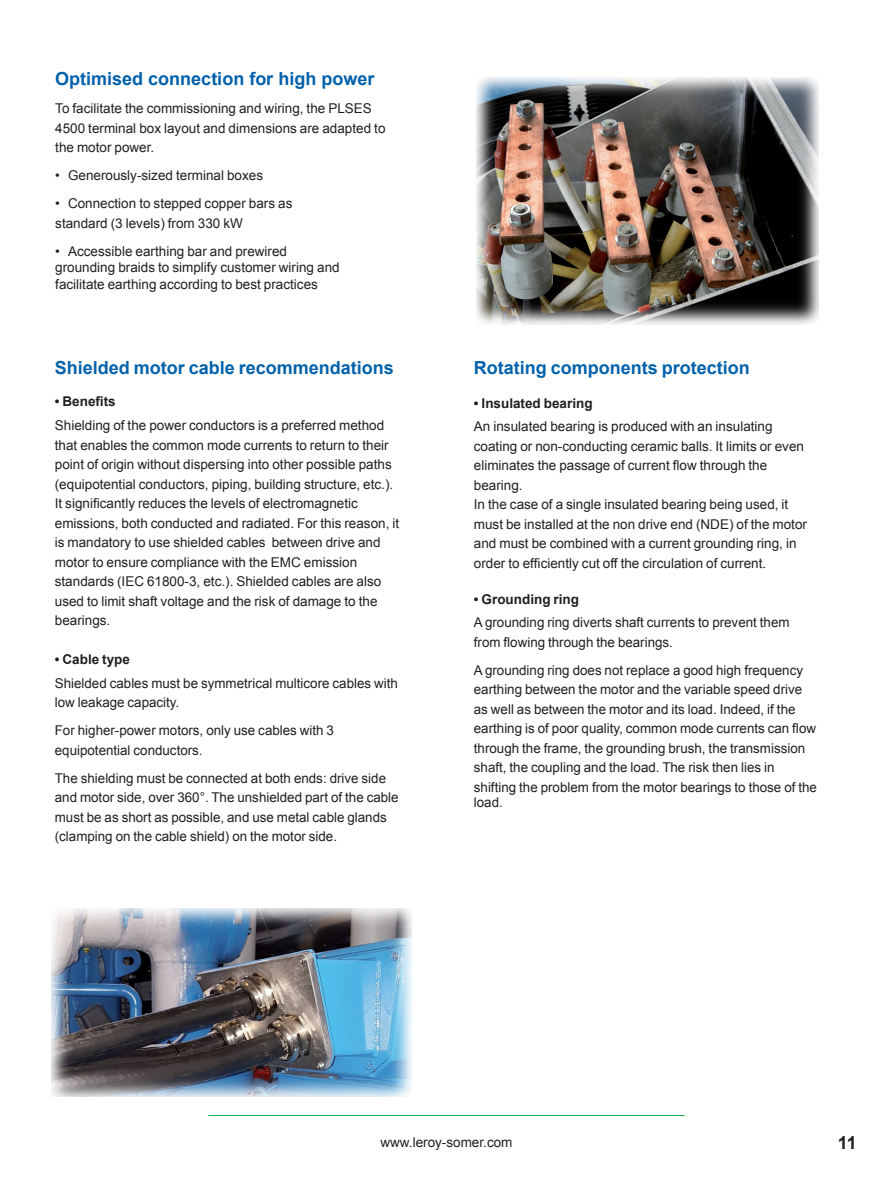
<style>
.page{position:relative;width:893px;height:1191px;background:#fff}
.page>*{position:absolute;margin:0;border:0;box-sizing:border-box;transform-origin:0 0}
.t1{font:700 18px "Arial";color:#0161ab}
.t2{font:700 18px "Arial";color:#231f20}
.t3{font:13.5px/19.5px "Arial";color:#231f20}
.t4{font:700 13.5px "Arial";color:#231f20}
</style>
<div class="page">
<hr style="left:208px;top:1115px;width:477px;height:1px;background:#15b053">
<img style="left:477px;top:77px;width:341px;height:248px">
<img style="left:51px;top:909px;width:360px;height:187px">
<h1 class="t1" style="left:55px;top:67px;width:321px">Optimised connection for high power</h1>
<p class="t3" style="left:55px;top:99px;width:332px">To facilitate the commissioning and wiring, the PLSES<br>4500 terminal box layout and dimensions are adapted to the motor power.</p>
<p class="t3" style="left:55px;top:166px;width:209px">• Generously-sized terminal boxes</p>
<p class="t3" style="left:55px;top:194px;width:239px">• Connection to stepped copper bars as standard (3 levels) from 330 kW</p>
<p class="t3" style="left:55px;top:243px;width:286px;line-height:16.5px">• Accessible earthing bar and prewired grounding braids to simplify customer wiring and facilitate earthing according to best practices</p>
<h1 class="t1" style="left:55px;top:356px;width:341px">Shielded motor cable recommendations</h1>
<p class="t4" style="left:55px;top:393px;width:62px">• Benefits</p>
<p class="t3" style="left:55px;top:416px;width:346px">Shielding of the power conductors is a preferred method that enables the common mode currents to return to their point of origin without dispersing into other possible paths (equipotential conductors, piping, building structure, etc.).<br>It significantly reduces the levels of electromagnetic emissions, both conducted and radiated. For this reason, it is mandatory to use shielded cables between drive and motor to ensure compliance with the EMC emission standards (IEC 61800-3, etc.). Shielded cables are also used to limit shaft voltage and the risk of damage to the bearings.</p>
<p class="t4" style="left:55px;top:650px;width:77px">• Cable type</p>
<p class="t3" style="left:55px;top:673px;width:345px">Shielded cables must be symmetrical multicore cables with low leakage capacity.</p>
<p class="t3" style="left:55px;top:720px;width:281px">For higher-power motors, only use cables with 3 equipotential conductors.</p>
<p class="t3" style="left:55px;top:768px;width:345px">The shielding must be connected at both ends: drive side and motor side, over 360°. The unshielded part of the cable must be as short as possible, and use metal cable glands (clamping on the cable shield) on the motor side.</p>
<h1 class="t1" style="left:474px;top:356px;width:277px">Rotating components protection</h1>
<p class="t4" style="left:474px;top:394px;width:120px">• Insulated bearing</p>
<p class="t3" style="left:474px;top:417px;width:335px">An insulated bearing is produced with an insulating coating or non-conducting ceramic balls. It limits or even eliminates the passage of current flow through the bearing.<br>In the case of a single insulated bearing being used, it must be installed at the non drive end (NDE) of the motor and must be combined with a current grounding ring, in order to efficiently cut off the circulation of current.</p>
<p class="t4" style="left:474px;top:590px;width:107px">• Grounding ring</p>
<p class="t3" style="left:474px;top:613px;width:317px">A grounding ring diverts shaft currents to prevent them from flowing through the bearings.</p>
<p class="t3" style="left:474px;top:660px;width:345px">A grounding ring does not replace a good high frequency earthing between the motor and the variable speed drive as well as between the motor and its load. Indeed, if the earthing is of poor quality, common mode currents can flow through the frame, the grounding brush, the transmission shaft, the coupling and the load. The risk then lies in shifting the problem from the motor bearings to those of the</p>
<p class="t3" style="left:474px;top:792px;width:30px">load.</p>
<p class="t3" style="left:380px;top:1133px;width:134px">www.leroy-somer.com</p>
<h1 class="t2" style="left:838px;top:1130px;width:21px">11</h1>
</div>
